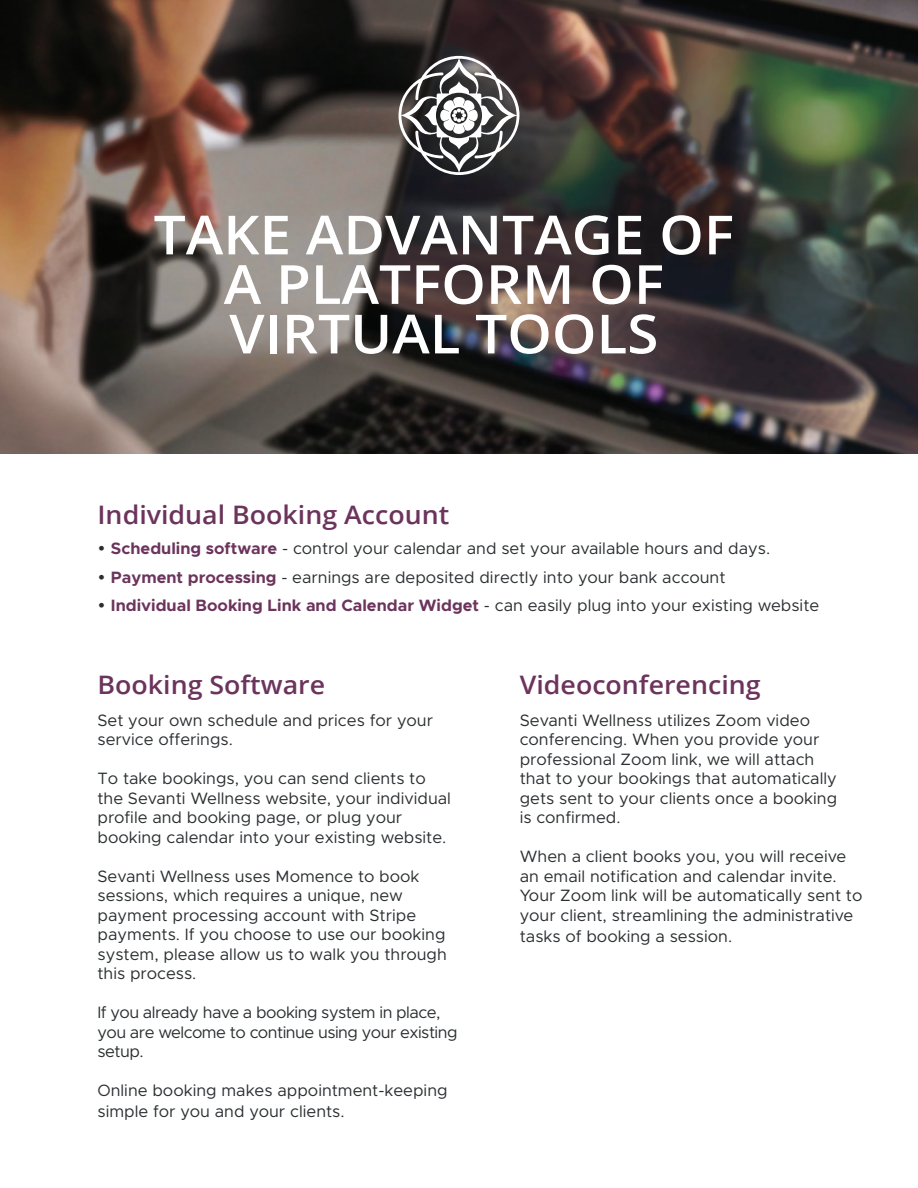
<style>
.page{position:relative;width:918px;height:1188px;background:#fff}
.page>*{position:absolute;margin:0;border:0;box-sizing:border-box;transform-origin:0 0}
.t1{font:600 54px/49.5px "Open Sans";color:#fff;text-align:center;scale:1.05 1}
.t2{font:600 25.5px "Open Sans";color:#6c345c;scale:1.05 1}
.t3{font:16.5px/19.5px "Metropolis";color:#2a2e30}
.t4{font:16.5px/19.5px "Metropolis";letter-spacing:-.03em;color:#2a2e30}
.t5{font:700 16.5px "Metropolis";color:#6c345c}
.s1{font-family:"Europa";font-weight:700}
.s2{font-weight:700;color:#6c345c}
.s3{font-family:"Europa";color:#2a2e30}
.s4{font-weight:400;color:#2a2e30}
</style>
<div class="page">
<img style="left:0;top:0;width:918px;height:454px">
<svg style="left:398px;top:56px;width:122px;height:119px"></svg>
<h1 class="t1" style="left:154px;top:209px;width:554px">TAKE ADVANTAGE OF<br>A PLATFORM OF<br>VIRTUAL TOOLS</h1>
<h2 class="t2" style="left:98px;top:498px;width:337px">Individual Booking Account</h2>
<p class="t3" style="left:98px;top:539px;width:674px"><span class="s1">•</span> <span class="s2">Scheduling software</span> - control your calendar and set your available hours and days.</p>
<p class="t3" style="left:98px;top:567px;width:630px"><span class="s1">•</span> <span class="s2">Payment processing</span> - earnings are deposited directly into your bank account</p>
<p class="t5" style="left:97px;top:595px;width:723px"><span class="s3">•</span> Individual Booking Link and Calendar Widget <span class="s4">- can easily plug into your existing website</span></p>
<h2 class="t2" style="left:98px;top:668px;width:218px">Booking Software</h2>
<p class="t3" style="left:98px;top:710px;width:337px">Set your own schedule and prices for your service offerings.</p>
<p class="t3" style="left:98px;top:769px;width:355px">To take bookings, you can send clients to the Sevanti Wellness website, your individual profile and booking page, or plug your booking calendar into your existing website.</p>
<p class="t3" style="left:98px;top:866px;width:351px">Sevanti Wellness uses Momence to book sessions, which requires a unique, new payment processing account with Stripe payments. If you choose to use our booking system, please allow us to walk you through this process.</p>
<p class="t4" style="left:98px;top:1003px;width:362px">If you already have a booking system in place, you are welcome to continue using your existing setup.</p>
<p class="t3" style="left:98px;top:1080px;width:352px;line-height:21px">Online booking makes appointment-keeping simple for you and your clients.</p>
<h2 class="t2" style="left:520px;top:668px;width:231px">Videoconferencing</h2>
<p class="t3" style="left:520px;top:710px;width:319px">Sevanti Wellness utilizes Zoom video conferencing. When you provide your professional Zoom link, we will attach that to your bookings that automatically gets sent to your clients once a booking is confirmed.</p>
<p class="t3" style="left:520px;top:847px;width:344px">When a client books you, you will receive an email notification and calendar invite.<br>Your Zoom link will be automatically sent to your client, streamlining the administrative</p>
<p class="t3" style="left:520px;top:926px;width:214px">tasks of booking a session.</p>
</div>
